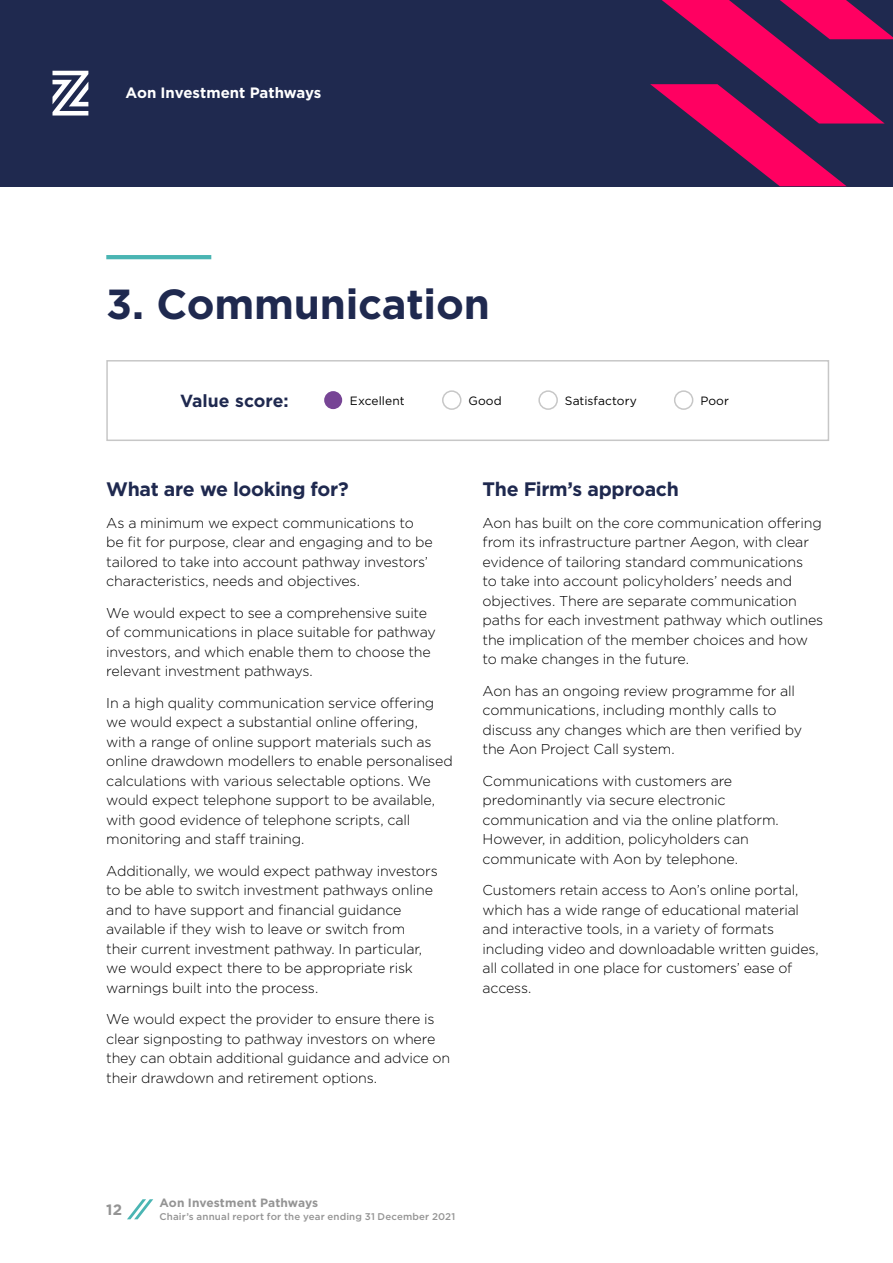
<style>
.page{position:relative;width:893px;height:1263px;background:#fff}
.page>*{position:absolute;margin:0;border:0;box-sizing:border-box;transform-origin:0 0}
.t1{font:700 42px "Gotham";letter-spacing:-.005em;color:#1f294f}
.t2{font:700 19.5px "Gotham";letter-spacing:-.02em;color:#1f294f}
.t3{font:700 17.55px "Gotham";letter-spacing:.005em;color:#1f294f}
.t4{font:700 15px "Gotham";color:#fff}
.t5{font:700 15px "Gotham";color:#949494}
.t6{font:300 14.25px/19.5px "Gotham";letter-spacing:-.015em;color:#000}
.t7{font:12px "Gotham";letter-spacing:.01em;color:#000}
.t8{font:700 12px "Gotham";letter-spacing:.005em;color:#949494}
.t9{font:500 9.75px "Gotham";letter-spacing:.015em;color:#949494}
</style>
<div class="page">
<svg style="left:127px;top:1199px;width:26px;height:20px"></svg>
<div style="left:0;top:0;width:893px;height:186px;background:#1f294f"></div>
<svg style="left:650px;top:0;width:243px;height:186px"></svg>
<svg style="left:52px;top:71px;width:36px;height:45px"></svg>
<hr style="left:106px;top:255px;width:105px;height:4px;background:#4ab5b3">
<div style="left:324px;top:391px;width:18px;height:18px;background:#774595;border-radius:50%"></div>
<div style="left:442px;top:390px;width:19px;height:20px;border:2px solid #c7c7c7;border-radius:50%"></div>
<div style="left:538px;top:390px;width:20px;height:20px;border:2px solid #c7c7c7;border-radius:50%"></div>
<div style="left:674px;top:390px;width:19px;height:20px;border:2px solid #c7c7c7;border-radius:50%"></div>
<div style="left:106px;top:360px;width:723px;height:81px;border:2px solid #c7c7c7"></div>
<p class="t4" style="left:125px;top:82px;width:198px">Aon Investment Pathways</p>
<h1 class="t1" style="left:106px;top:276px;width:385px">3. Communication</h1>
<p class="t3" style="left:180px;top:389px;width:110px">Value score:</p>
<p class="t7" style="left:350px;top:393px;width:56px">Excellent</p>
<p class="t7" style="left:468px;top:393px;width:35px">Good</p>
<p class="t7" style="left:565px;top:393px;width:74px">Satisfactory</p>
<p class="t7" style="left:700px;top:393px;width:30px">Poor</p>
<h2 class="t2" style="left:106px;top:476px;width:244px">What are we looking for?</h2>
<p class="t6" style="left:106px;top:512px;width:328px">As a minimum we expect communications to be fit for purpose, clear and engaging and to be tailored to take into account pathway investors’ characteristics, needs and objectives.</p>
<p class="t6" style="left:106px;top:602px;width:331px">We would expect to see a comprehensive suite of communications in place suitable for pathway investors, and which enable them to choose the relevant investment pathways.</p>
<p class="t6" style="left:106px;top:692px;width:348px">In a high quality communication service offering we would expect a substantial online offering,<br>with a range of online support materials such as online drawdown modellers to enable personalised calculations with various selectable options. We would expect telephone support to be available, with good evidence of telephone scripts, call monitoring and staff training.</p>
<p class="t6" style="left:106px;top:860px;width:333px">Additionally, we would expect pathway investors to be able to switch investment pathways online and to have support and financial guidance available if they wish to leave or switch from their current investment pathway. In particular, we would expect there to be appropriate risk warnings built into the process.</p>
<p class="t6" style="left:106px;top:1009px;width:345px">We would expect the provider to ensure there is clear signposting to pathway investors on where they can obtain additional guidance and advice on their drawdown and retirement options.</p>
<h2 class="t2" style="left:483px;top:476px;width:198px">The Firm’s approach</h2>
<p class="t6" style="left:483px;top:512px;width:342px">Aon has built on the core communication offering from its infrastructure partner Aegon, with clear evidence of tailoring standard communications<br>to take into account policyholders’ needs and objectives. There are separate communication paths for each investment pathway which outlines the implication of the member choices and how to make changes in the future.</p>
<p class="t6" style="left:483px;top:680px;width:321px">Aon has an ongoing review programme for all communications, including monthly calls to discuss any changes which are then verified by the Aon Project Call system.</p>
<p class="t6" style="left:483px;top:770px;width:298px">Communications with customers are predominantly via secure electronic communication and via the online platform.<br>However, in addition, policyholders can communicate with Aon by telephone.</p>
<p class="t6" style="left:483px;top:880px;width:338px">Customers retain access to Aon’s online portal, which has a wide range of educational material and interactive tools, in a variety of formats including video and downloadable written guides, all collated in one place for customers’ ease of access.</p>
<p class="t5" style="left:106px;top:1200px;width:17px">12</p>
<p class="t8" style="left:160px;top:1194px;width:160px">Aon Investment Pathways</p>
<p class="t9" style="left:160px;top:1210px;width:297px">Chair’s annual report for the year ending 31 December 2021</p>
</div>
